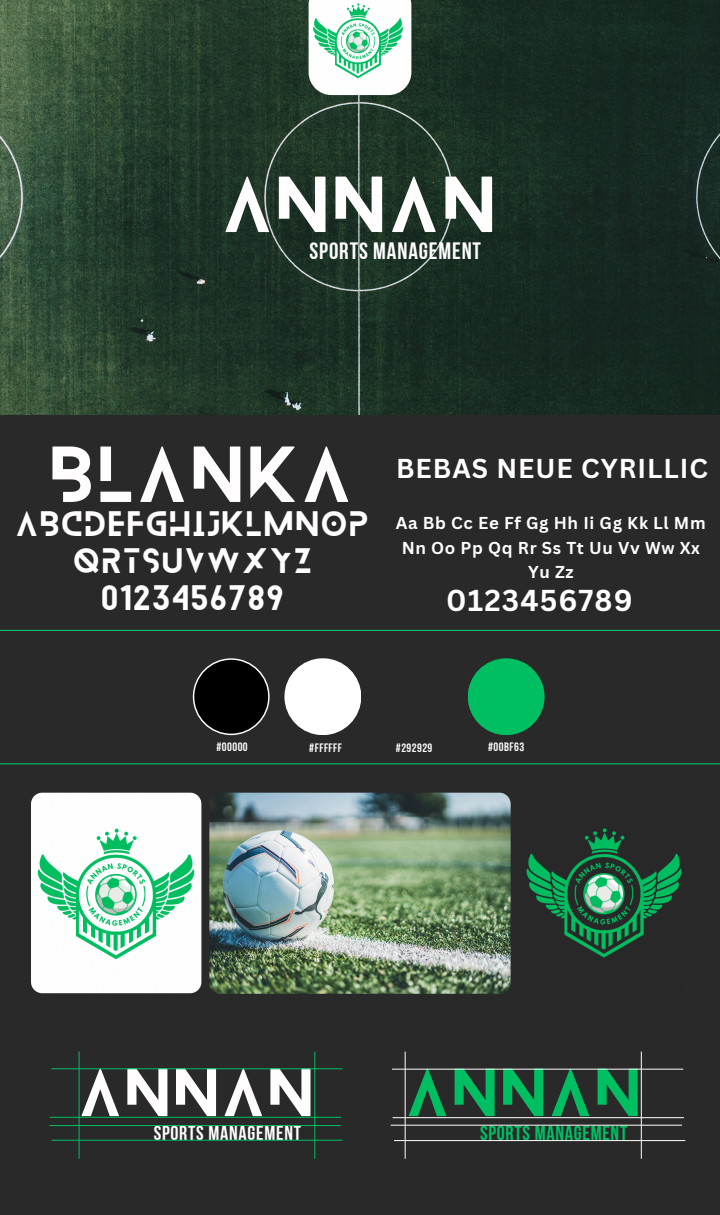
<style>
.page{position:relative;width:720px;height:1215px;background:#292929}
.page>*{position:absolute;margin:0;border:0;box-sizing:border-box;transform-origin:0 0}
.t1{font:69.3px "Blanka";letter-spacing:.11em;color:#fffdfe}
.t2{font:59.5px "Blanka";letter-spacing:.11em;color:#fffdfe}
.t3{font:59.5px "Blanka";letter-spacing:.11em;color:#00bf63}
.t4{font:31px/37.1px "Blanka";letter-spacing:.11em;color:#fffdfe;text-align:center}
.t5{font:700 29.4px "Canva Sans";letter-spacing:.035em;color:#fffdfe}
.t6{font:700 26.6px "Canva Sans";letter-spacing:.035em;color:#fffdfe}
.t7{font:23.6px "Bebas Neue Cyrillic";letter-spacing:.035em;color:#fffdfe}
.t8{font:20.25px "Bebas Neue Cyrillic";letter-spacing:.035em;color:#fffdfe}
.t9{font:20.25px "Bebas Neue Cyrillic";letter-spacing:.035em;color:#00bf63}
.t10{font:700 16.8px/24.9px "Canva Sans";letter-spacing:.035em;color:#fffdfe;text-align:center}
.t11{font:12.15px "Bebas Neue Cyrillic";letter-spacing:.035em;color:#fffdfe}
</style>
<div class="page">
<img style="left:0;top:0;width:720px;height:415px">
<div style="left:284px;top:658px;width:77px;height:77px;background:#fff;border-radius:50%"></div>
<svg style="left:193px;top:658px;width:77px;height:77px"></svg>
<div style="left:468px;top:658px;width:77px;height:77px;background:#00bf63;border-radius:50%"></div>
<hr style="left:0;top:630px;width:720px;height:1px;background:#00bf63">
<hr style="left:51px;top:1068px;width:292px;height:1px;background:#00bf63">
<hr style="left:392px;top:1069px;width:291px;height:1px;background:#fffdfe">
<hr style="left:50px;top:1117px;width:291px;height:1px;background:#00bf63">
<hr style="left:393px;top:1117px;width:291px;height:1px;background:#fffdfe">
<hr style="left:49px;top:1125px;width:292px;height:1px;background:#00bf63">
<hr style="left:391px;top:1125px;width:291px;height:1px;background:#fffdfe">
<hr style="left:51px;top:1140px;width:292px;height:1px;background:#00bf63">
<hr style="left:394px;top:1140px;width:291px;height:1px;background:#fffdfe">
<hr style="left:79px;top:1052px;width:1px;height:107px;background:#00bf63">
<hr style="left:405px;top:1052px;width:1px;height:107px;background:#fffdfe">
<hr style="left:314px;top:1052px;width:1px;height:107px;background:#00bf63">
<hr style="left:641px;top:1052px;width:1px;height:107px;background:#fffdfe">
<hr style="left:0;top:763px;width:720px;height:1px;background:#00bf63">
<img style="left:31px;top:793px;width:170px;height:200px;border-radius:11px">
<img style="left:209px;top:793px;width:301px;height:201px;border-radius:11px">
<img style="left:522px;top:793px;width:163px;height:201px;border-radius:11px">
<img style="left:309px;top:0;width:102px;height:95px">
<h1 class="t1" style="left:226px;top:156px;width:270px">ANNAN</h1>
<h3 class="t7" style="left:310px;top:242px;width:173px">SPORTS MANAGEMENT</h3>
<h3 class="t1" style="left:52px;top:426px;width:299px">BLANKA</h3>
<p class="t4" style="left:17px;top:502px;width:352px">ABCDEFGHIJKLMNOP<br>QRTSUVWXYZ</p>
<p class="t4" style="left:102px;top:576px;width:182px">0123456789</p>
<p class="t6" style="left:396px;top:449px;width:314px">BEBAS NEUE CYRILLIC</p>
<p class="t10" style="left:396px;top:510px;width:311px">Aa Bb Cc Ee Ff Gg Hh Ii Gg Kk Ll Mm<br>Nn Oo Pp Qq Rr Ss Tt Uu Vv Ww Xx<br>Yu Zz</p>
<p class="t5" style="left:446px;top:580px;width:188px">0123456789</p>
<h5 class="t11" style="left:216px;top:742px;width:33px">#00000</h5>
<p class="t11" style="left:309px;top:743px;width:34px">#FFFFFF</p>
<h4 class="t11" style="left:396px;top:743px;width:38px">#292929</h4>
<p class="t11" style="left:488px;top:742px;width:38px">#00BF63</p>
<p class="t2" style="left:82px;top:1051px;width:232px">ANNAN</p>
<p class="t3" style="left:409px;top:1051px;width:232px">ANNAN</p>
<h1 class="t8" style="left:154px;top:1124px;width:149px">SPORTS MANAGEMENT</h1>
<h6 class="t9" style="left:480px;top:1124px;width:149px">SPORTS MANAGEMENT</h6>
</div>
